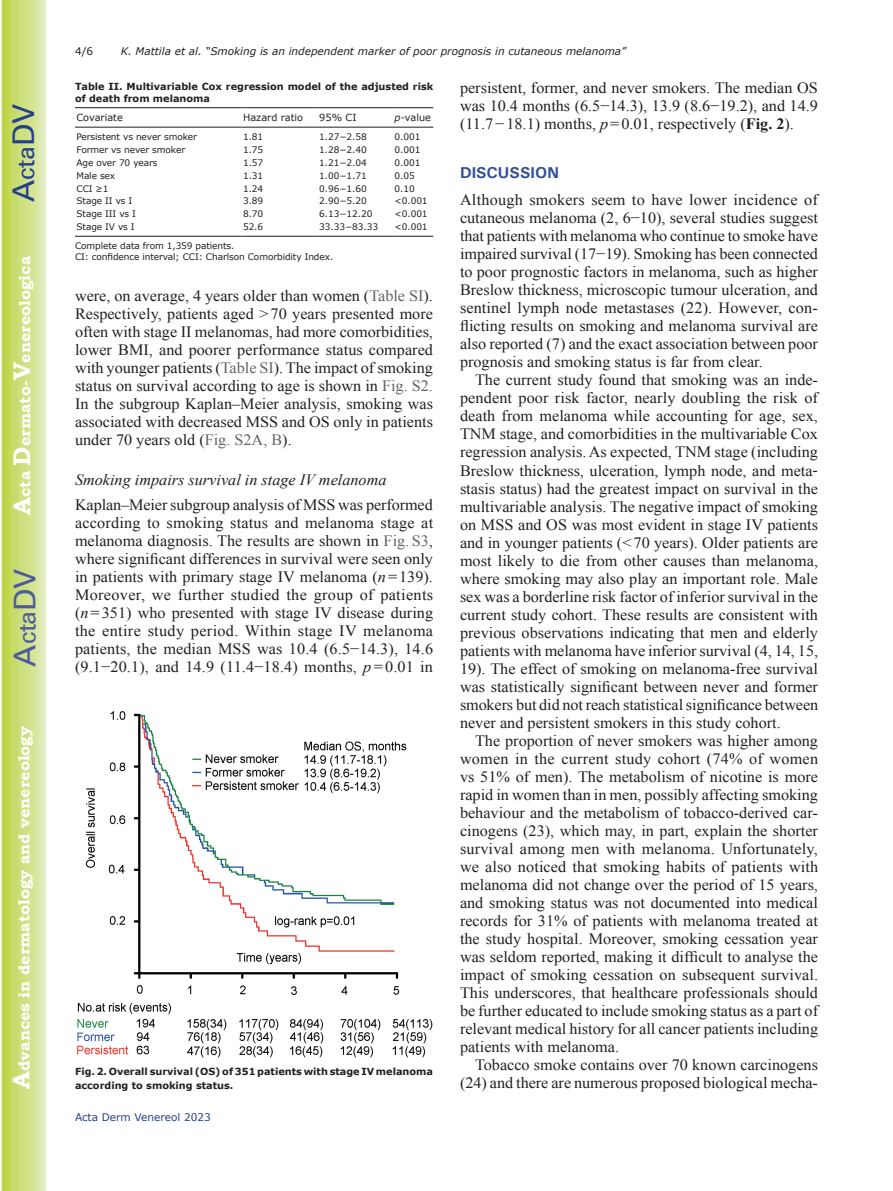
<style>
.page{position:relative;width:893px;height:1191px;background:#fff}
.page>*{position:absolute;margin:0;border:0;box-sizing:border-box;transform-origin:0 0}
.t1{font:30px "Univers";color:#4d5a9e}
.t2{font:30px "Univers";color:#253f8e}
.t3{font:15.75px/18px "Times New Roman";color:#231f20;text-align:justify}
.t4{font:700 15.75px "Bookman Old Style";color:#fff}
.t5{font:italic 15.75px "Times New Roman";color:#231f20}
.t6{font:700 15.75px "Univers";color:#324f95}
.t7{font:italic 10.5px "Verdana";color:#231f20}
.t8{font:10.5px "Verdana";color:#253f8e}
.t9{font:10.5px "Verdana";color:#231f20}
.t10{font:700 9.75px/11.7px "Verdana";color:#231f20}
.t11{font:9.75px "Verdana";color:#231f20}
.t12{font:9px/10.8px "Verdana";letter-spacing:-.01em;color:#231f20}
.s1{font-size:24px}
.s2{font-style:italic}
.s3{color:#636366}
.s4{font-weight:700}
</style>
<div class="page">
<svg style="left:1px;top:0;width:45px;height:1191px;background:#cfe084"></svg>
<hr style="left:75px;top:236px;width:167px;height:1px;background:#231f20">
<hr style="left:242px;top:236px;width:76px;height:1px;background:#231f20">
<hr style="left:318px;top:236px;width:75px;height:1px;background:#231f20">
<hr style="left:393px;top:236px;width:40px;height:1px;background:#231f20">
<hr style="left:75px;top:107px;width:167px;height:1px;background:#231f20">
<hr style="left:242px;top:107px;width:76px;height:1px;background:#231f20">
<hr style="left:318px;top:107px;width:75px;height:1px;background:#231f20">
<hr style="left:393px;top:107px;width:40px;height:1px;background:#231f20">
<hr style="left:75px;top:127px;width:167px;height:1px;background:#231f20">
<hr style="left:242px;top:127px;width:76px;height:1px;background:#231f20">
<hr style="left:318px;top:127px;width:75px;height:1px;background:#231f20">
<hr style="left:393px;top:127px;width:40px;height:1px;background:#231f20">
<img style="left:77px;top:711px;width:356px;height:346px">
<h1 class="t2" style="left:6px;top:202px;width:100px;rotate:-90deg">A<span class="s1">cta</span>DV</h1>
<p class="t4" style="left:15px;top:515px;width:260px;rotate:-90deg"><span class="s1">A</span>cta <span class="s1">D</span>ermato-<span class="s1">V</span>enereologica</p>
<h1 class="t1" style="left:7px;top:666px;width:100px;rotate:-90deg">A<span class="s1">cta</span>DV</h1>
<p class="t4" style="left:15px;top:1088px;width:364px;rotate:-90deg"><span class="s1">A</span>dvances in dermatology and venereology</p>
<p class="t9" style="left:75px;top:44px;width:20px">4/6</p>
<p class="t7" style="left:121px;top:44px;width:507px">K. Mattila et al. “Smoking is an independent marker of poor prognosis in cutaneous melanoma”</p>
<p class="t10" style="left:75px;top:81px;width:360px">Table II. Multivariable Cox regression model of the adjusted risk of death from melanoma</p>
<p class="t11" style="left:77px;top:111px;width:48px">Covariate</p>
<p class="t11" style="left:243px;top:111px;width:62px">Hazard ratio</p>
<p class="t11" style="left:319px;top:111px;width:39px">95% CI</p>
<p class="t11" style="left:395px;top:111px;width:38px"><span class="s2">p</span>-value</p>
<p class="t12" style="left:76px;top:131px;width:122px">Persistent vs never smoker</p>
<p class="t12" style="left:243px;top:131px;width:22px">1.81</p>
<p class="t12" style="left:319px;top:131px;width:49px">1.27−2.58</p>
<p class="t12" style="left:395px;top:131px;width:27px">0.001</p>
<p class="t12" style="left:76px;top:144px;width:110px">Former vs never smoker</p>
<p class="t12" style="left:243px;top:144px;width:22px">1.75</p>
<p class="t12" style="left:319px;top:144px;width:49px">1.28−2.40</p>
<p class="t12" style="left:395px;top:144px;width:27px">0.001</p>
<p class="t12" style="left:76px;top:157px;width:83px">Age over 70 years</p>
<p class="t12" style="left:243px;top:157px;width:22px">1.57</p>
<p class="t12" style="left:319px;top:157px;width:49px">1.21−2.04</p>
<p class="t12" style="left:395px;top:157px;width:27px">0.001</p>
<p class="t12" style="left:76px;top:170px;width:40px">Male sex</p>
<p class="t12" style="left:243px;top:170px;width:22px">1.31</p>
<p class="t12" style="left:319px;top:170px;width:49px">1.00−1.71</p>
<p class="t12" style="left:395px;top:170px;width:22px">0.05</p>
<p class="t12" style="left:76px;top:183px;width:34px">CCI ≥1</p>
<p class="t12" style="left:243px;top:183px;width:22px">1.24</p>
<p class="t12" style="left:319px;top:183px;width:49px">0.96−1.60</p>
<p class="t12" style="left:395px;top:183px;width:22px">0.10</p>
<p class="t12" style="left:76px;top:196px;width:57px">Stage II vs I</p>
<p class="t12" style="left:243px;top:196px;width:22px">3.89</p>
<p class="t12" style="left:319px;top:196px;width:49px">2.90−5.20</p>
<p class="t12" style="left:395px;top:196px;width:35px">&lt;0.001</p>
<p class="t12" style="left:76px;top:209px;width:61px">Stage III vs I</p>
<p class="t12" style="left:243px;top:209px;width:22px">8.70</p>
<p class="t12" style="left:319px;top:209px;width:55px">6.13−12.20</p>
<p class="t12" style="left:395px;top:209px;width:35px">&lt;0.001</p>
<p class="t12" style="left:76px;top:222px;width:60px">Stage IV vs I</p>
<p class="t12" style="left:243px;top:222px;width:22px">52.6</p>
<p class="t12" style="left:319px;top:222px;width:60px">33.33−83.33</p>
<p class="t12" style="left:395px;top:222px;width:35px">&lt;0.001</p>
<p class="t12" style="left:75px;top:240px;width:260px">Complete data from 1,359 patients.<br>CI: confidence interval; CCI: Charlson Comorbidity Index.</p>
<p class="t3" style="left:75px;top:286px;width:360px">were, on average, 4 years older than women (<span class="s3">Table SI</span>).<br>Respectively, patients aged &gt;70 years presented more often with stage II melanomas, had more comorbidities, lower BMI, and poorer performance status compared with younger patients (<span class="s3">Table SI</span>). The impact of smoking status on survival according to age is shown in <span class="s3">Fig. S2.<br></span>In the subgroup Kaplan–Meier analysis, smoking was associated with decreased MSS and OS only in patients under 70 years old (<span class="s3">Fig. S2A, B</span>).</p>
<p class="t5" style="left:75px;top:469px;width:313px">Smoking impairs survival in stage IV melanoma</p>
<p class="t3" style="left:75px;top:496px;width:360px">Kaplan–Meier subgroup analysis of MSS was performed according to smoking status and melanoma stage at melanoma diagnosis. The results are shown in <span class="s3">Fig. S3</span>, where significant differences in survival were seen only in patients with primary stage IV melanoma (<span class="s2">n</span>=139).<br>Moreover, we further studied the group of patients (<span class="s2">n</span>=351) who presented with stage IV disease during the entire study period. Within stage IV melanoma patients, the median MSS was 10.4 (6.5−14.3), 14.6 (9.1−20.1), and 14.9 (11.4−18.4) months, <span class="s2">p</span>=0.01 in</p>
<p class="t10" style="left:75px;top:1065px;width:359px;line-height:13.5px">Fig. 2. Overall survival (OS) of 351 patients with stage IV melanoma according to smoking status.</p>
<p class="t8" style="left:75px;top:1110px;width:137px">Acta Derm Venereol 2023</p>
<p class="t3" style="left:460px;top:79px;width:359px">persistent, former, and never smokers. The median OS was 10.4 months (6.5−14.3), 13.9 (8.6−19.2), and 14.9 (11.7−18.1) months, <span class="s2">p</span>=0.01, respectively (<span class="s4">Fig. 2</span>).</p>
<p class="t6" style="left:460px;top:163px;width:101px">DISCUSSION</p>
<p class="t3" style="left:460px;top:191px;width:360px">Although smokers seem to have lower incidence of cutaneous melanoma (2, 6−10), several studies suggest that patients with melanoma who continue to smoke have impaired survival (17−19). Smoking has been connected to poor prognostic factors in melanoma, such as higher Breslow thickness, microscopic tumour ulceration, and sentinel lymph node metastases (22). However, con&shy;flicting results on smoking and melanoma survival are also reported (7) and the exact association between poor prognosis and smoking status is far from clear.</p>
<p class="t3" style="left:460px;top:371px;width:360px;text-indent:15px">The current study found that smoking was an inde&shy;pendent poor risk factor, nearly doubling the risk of death from melanoma while accounting for age, sex, TNM stage, and comorbidities in the multivariable Cox regression analysis. As expected, TNM stage (including Breslow thickness, ulceration, lymph node, and meta&shy;stasis status) had the greatest impact on survival in the multivariable analysis. The negative impact of smoking on MSS and OS was most evident in stage IV patients and in younger patients (&lt;70 years). Older patients are most likely to die from other causes than melanoma, where smoking may also play an important role. Male sex was a borderline risk factor of inferior survival in the current study cohort. These results are consistent with previous observations indicating that men and elderly patients with melanoma have inferior survival (4, 14, 15, 19). The effect of smoking on melanoma-free survival was statistically significant between never and former smokers but did not reach statistical significance between never and persistent smokers in this study cohort.</p>
<p class="t3" style="left:460px;top:731px;width:360px;text-indent:15px">The proportion of never smokers was higher among women in the current study cohort (74% of women vs 51% of men). The metabolism of nicotine is more rapid in women than in men, possibly affecting smoking behaviour and the metabolism of tobacco-derived car&shy;cinogens (23), which may, in part, explain the shorter survival among men with melanoma. Unfortunately, we also noticed that smoking habits of patients with melanoma did not change over the period of 15 years, and smoking status was not documented into medical records for 31% of patients with melanoma treated at the study hospital. Moreover, smoking cessation year was seldom reported, making it difficult to analyse the impact of smoking cessation on subsequent survival.<br>This underscores, that healthcare professionals should be further educated to include smoking status as a part of relevant medical history for all cancer patients including patients with melanoma.</p>
<p class="t3" style="left:460px;top:1055px;width:359px;text-align:right">Tobacco smoke contains over 70 known carcinogens (24) and there are numerous proposed biological mecha-</p>
</div>
